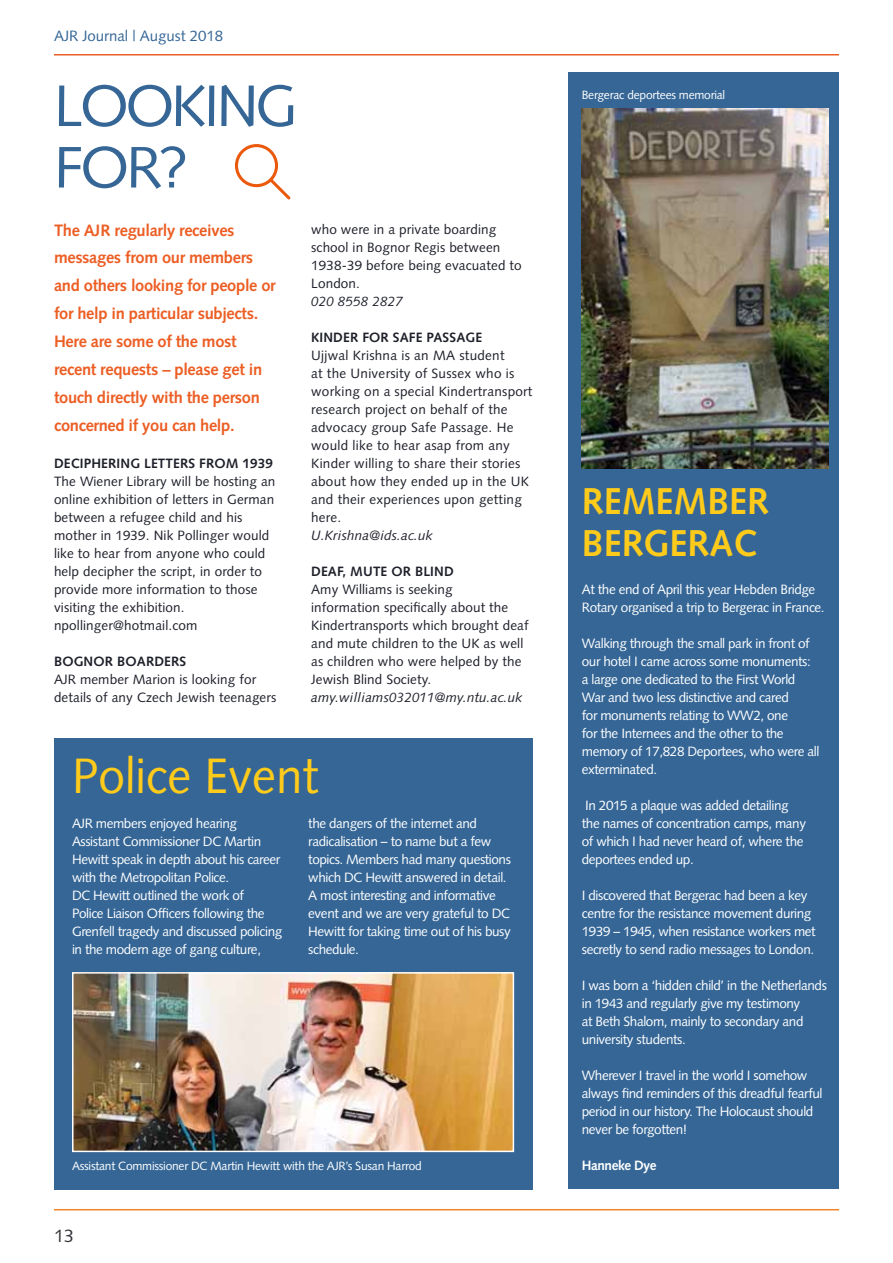
<style>
.page{position:relative;width:893px;height:1263px;background:#fff}
.page>*{position:absolute;margin:0;border:0;box-sizing:border-box;transform-origin:0 0}
.t1{font:58.5px/61.5px "Syntax LT Std";letter-spacing:-.055em;color:#356696}
.t2{font:49.65px "Syntax LT Std";color:#ffcb1b;scale:.96 1}
.t3{font:700 37.35px/41.8px "Syntax LT Std";color:#ffcb1b;scale:.96 1}
.t4{font:18px "Syntax LT Std";color:#333538}
.t5{font:700 16.5px/27.9px "Syntax LT Std";letter-spacing:-.02em;color:#ec5e24}
.t6{font:15px "Syntax LT Std";color:#356696}
.t7{font:13.5px/18px "Syntax LT Std";letter-spacing:-.03em;color:#fff}
.t8{font:13.5px/18px "Syntax LT Std";letter-spacing:.01em;color:#1d1f29}
.t9{font:700 13.5px "Syntax LT Std";letter-spacing:.01em;color:#1d1f29}
.t10{font:italic 13.5px "Syntax LT Std";letter-spacing:.01em;color:#1d1f29}
.t11{font:700 13.5px "Syntax LT Std";letter-spacing:-.03em;color:#fff}
.t12{font:12px "Syntax LT Std";letter-spacing:-.02em;color:#fff}
</style>
<div class="page">
<hr style="left:54px;top:1209px;width:785px;height:1px;background:#f58429">
<hr style="left:54px;top:54px;width:785px;height:2px;background:#ec5e24">
<div style="left:568px;top:72px;width:271px;height:1116px;background:#356696"></div>
<img style="left:582px;top:108px;width:247px;height:361px">
<svg style="left:235px;top:144px;width:56px;height:56px"></svg>
<div style="left:54px;top:738px;width:478px;height:451px;background:#356696"></div>
<img style="left:75px;top:975px;width:436px;height:174px">
<div style="left:72px;top:972px;width:442px;height:180px;border:2px solid #fff"></div>
<p class="t6" style="left:54px;top:27px;width:171px">AJR Journal | August 2018</p>
<h1 class="t1" style="left:54px;top:75px;width:245px">LOOKING<br>FOR?</h1>
<p class="t5" style="left:54px;top:216px;width:223px">The AJR regularly receives messages from our members and others looking for people or for help in particular subjects.<br>Here are some of the most recent requests – please get in touch directly with the person concerned if you can help.</p>
<p class="t9" style="left:54px;top:456px;width:221px">DECIPHERING LETTERS FROM 1939</p>
<p class="t8" style="left:54px;top:472px;width:223px">The Wiener Library will be hosting an online exhibition of letters in German between a refugee child and his mother in 1939. Nik Pollinger would like to hear from anyone who could help decipher the script, in order to provide more information to those visiting the exhibition. npollinger@hotmail.com</p>
<p class="t9" style="left:54px;top:653px;width:134px">BOGNOR BOARDERS</p>
<p class="t8" style="left:54px;top:670px;width:224px">AJR member Marion is looking for details of any Czech Jewish teenagers</p>
<p class="t8" style="left:311px;top:220px;width:212px">who were in a private boarding school in Bognor Regis between<br>1938-39 before being evacuated to<br>London.</p>
<p class="t10" style="left:311px;top:293px;width:93px">020 8558 2827</p>
<p class="t9" style="left:311px;top:330px;width:172px">KINDER FOR SAFE PASSAGE</p>
<p class="t8" style="left:311px;top:346px;width:223px">Ujjwal Krishna is an MA student<br>at the University of Sussex who is working on a special Kindertransport research project on behalf of the advocacy group Safe Passage. He would like to hear asap from any<br>Kinder willing to share their stories about how they ended up in the UK and their experiences upon getting here.</p>
<p class="t10" style="left:311px;top:527px;width:123px">U.Krishna@ids.ac.uk</p>
<p class="t9" style="left:311px;top:564px;width:144px">DEAF, MUTE OR BLIND</p>
<p class="t8" style="left:311px;top:580px;width:219px">Amy Williams is seeking<br>information specifically about the<br>Kindertransports which brought deaf and mute children to the UK as well as children who were helped by the<br>Jewish Blind Society.</p>
<p class="t10" style="left:311px;top:689px;width:212px">amy.williams032011@my.ntu.ac.uk</p>
<h2 class="t2" style="left:72px;top:746px;width:258px">Police Event</h2>
<p class="t7" style="left:72px;top:814px;width:212px">AJR members enjoyed hearing Assistant Commissioner DC Martin Hewitt speak in depth about his career with the Metropolitan Police.<br>DC Hewitt outlined the work of<br>Police Liaison Officers following the Grenfell tragedy and discussed policing in the modern age of gang culture,</p>
<p class="t7" style="left:308px;top:814px;width:204px">the dangers of the internet and radicalisation – to name but a few topics. Members had many questions which DC Hewitt answered in detail.<br>A most interesting and informative event and we are very grateful to DC<br>Hewitt for taking time out of his busy schedule.</p>
<p class="t12" style="left:72px;top:1159px;width:351px">Assistant Commissioner DC Martin Hewitt with the AJR’s Susan Harrod</p>
<h3 class="t4" style="left:54px;top:1225px;width:22px">13</h3>
<p class="t12" style="left:582px;top:88px;width:145px">Bergerac deportees memorial</p>
<h3 class="t3" style="left:582px;top:480px;width:197px">REMEMBER<br>BERGERAC</h3>
<p class="t7" style="left:582px;top:580px;width:244px">At the end of April this year Hebden Bridge<br>Rotary organised a trip to Bergerac in France.</p>
<p class="t7" style="left:582px;top:634px;width:239px">Walking through the small park in front of our hotel I came across some monuments: a large one dedicated to the First World War and two less distinctive and cared<br>for monuments relating to WW2, one<br>for the Internees and the other to the memory of 17,828 Deportees, who were all exterminated.</p>
<p class="t7" style="left:582px;top:796px;width:226px">In 2015 a plaque was added detailing the names of concentration camps, many of which I had never heard of, where the deportees ended up.</p>
<p class="t7" style="left:582px;top:886px;width:235px">I discovered that Bergerac had been a key centre for the resistance movement during 1939 – 1945, when resistance workers met secretly to send radio messages to London.</p>
<p class="t7" style="left:582px;top:976px;width:247px">I was born a ‘hidden child’ in the Netherlands in 1943 and regularly give my testimony<br>at Beth Shalom, mainly to secondary and university students.</p>
<p class="t7" style="left:582px;top:1066px;width:242px">Wherever I travel in the world I somehow always find reminders of this dreadful fearful period in our history. The Holocaust should never be forgotten!</p>
<p class="t11" style="left:582px;top:1158px;width:76px">Hanneke Dye</p>
</div>
